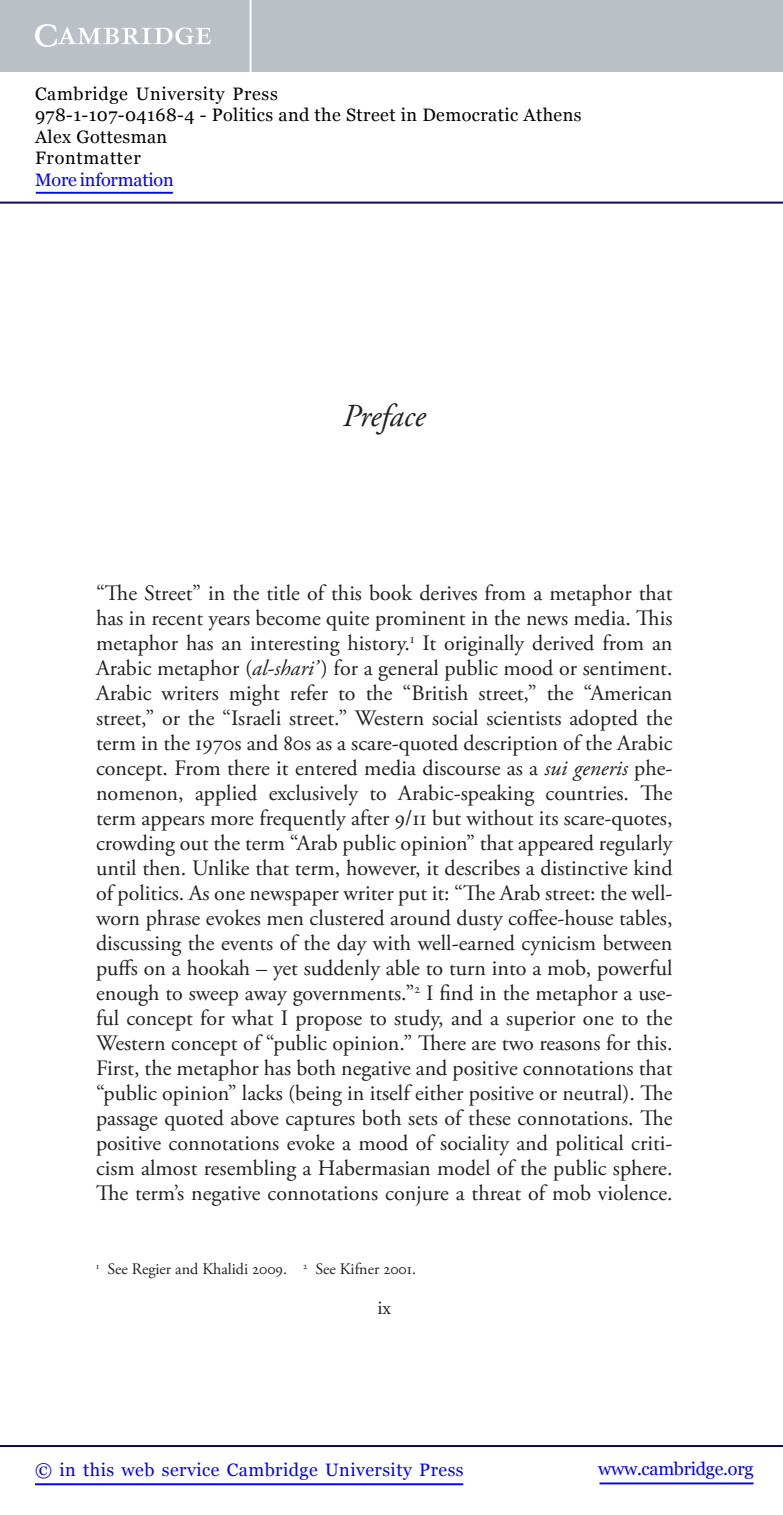
<style>
.page{position:relative;width:783px;height:1515px;background:#fff}
.page>*{position:absolute;margin:0;border:0;box-sizing:border-box;transform-origin:0 0}
.t1{font:italic 32px "Adobe Garamond Pro";color:#231f20}
.t2{font:22px/25px "Adobe Garamond Pro";color:#231f20;text-align:justify}
.t3{font:20px "Adobe Garamond Pro";color:#231f20}
.t4{font:18px/21.6px "Georgia";letter-spacing:.025em;color:#000}
.t5{font:18px "Georgia";letter-spacing:.025em;color:#00f}
.t6{font:18px "Georgia";letter-spacing:-.015em;color:#00f}
.t7{font:18px "Georgia";letter-spacing:-.01em;color:#00f}
.t8{font:16px "Adobe Garamond Pro";color:#231f20}
.s1{font-style:italic}
</style>
<div class="page">
<hr style="left:599px;top:1482px;width:154px;height:2px;background:#00f">
<hr style="left:0;top:1445px;width:782px;height:2px;background:#150666">
<hr style="left:35px;top:1483px;width:428px;height:2px;background:#00f">
<div style="left:0;top:0;width:782px;height:72px;background:#bac0c6"></div>
<svg style="left:35px;top:24px;width:176px;height:23px"></svg>
<hr style="left:249px;top:0;width:2px;height:72px;background:#fff">
<hr style="left:0;top:202px;width:782px;height:2px;background:#150666">
<hr style="left:36px;top:192px;width:137px;height:2px;background:#00f">
<p class="t4" style="left:35px;top:83px;width:548px">Cambridge University Press<br>978-1-107-04168-4 - Politics and the Street in Democratic Athens<br>Alex Gottesman<br>Frontmatter</p>
<p class="t7" style="left:35px;top:169px;width:140px">More information</p>
<h1 class="t1" style="left:343px;top:403px;width:84px">Preface</h1>
<p class="t2" style="left:96px;top:582px;width:578px">“The Street” in the title of this book derives from a metaphor that has in recent years become quite prominent in the news media. This metaphor has an interesting history. <sup>1</sup> It originally derived from an Arabic metaphor ( <span class="s1">al-shari’</span> ) for a general public mood or sentiment.<br>Arabic writers might refer to the “British street,” the “American street,” or the “Israeli street.” Western social scientists adopted the term in the 1970s and 80s as a scare-quoted description of the Arabic concept. From there it entered media discourse as a <span class="s1">sui generis</span> phe&shy;nomenon, applied exclusively to Arabic-speaking countries. The term appears more frequently after 9/11 but without its scare-quotes, crowding out the term “Arab public opinion” that appeared regularly until then. Unlike that term, however, it describes a distinctive kind of politics. As one newspaper writer put it: “The Arab street: the well&shy;worn phrase evokes men clustered around dusty coffee-house tables, discussing the events of the day with well-earned cynicism between puffs on a hookah – yet suddenly able to turn into a mob, powerful enough to sweep away governments.” <sup>2</sup> I find in the metaphor a use&shy;ful concept for what I propose to study, and a superior one to the Western concept of “public opinion.” There are two reasons for this.<br>First, the metaphor has both negative and positive connotations that “public opinion” lacks (being in itself either positive or neutral). The passage quoted above captures both sets of these connotations. The positive connotations evoke a mood of sociality and political criti&shy;cism almost resembling a Habermasian model of the public sphere.<br>The term’s negative connotations conjure a threat of mob violence.</p>
<p class="t8" style="left:96px;top:1263px;width:321px"><sup>1</sup> See Regier and Khalidi 2009 . <sup>2</sup> See Kifner 2001 .</p>
<p class="t3" style="left:377px;top:1300px;width:15px">ix</p>
<p class="t5" style="left:35px;top:1459px;width:430px">© in this web service Cambridge University Press</p>
<p class="t6" style="left:598px;top:1458px;width:157px">www.cambridge.org</p>
</div>
